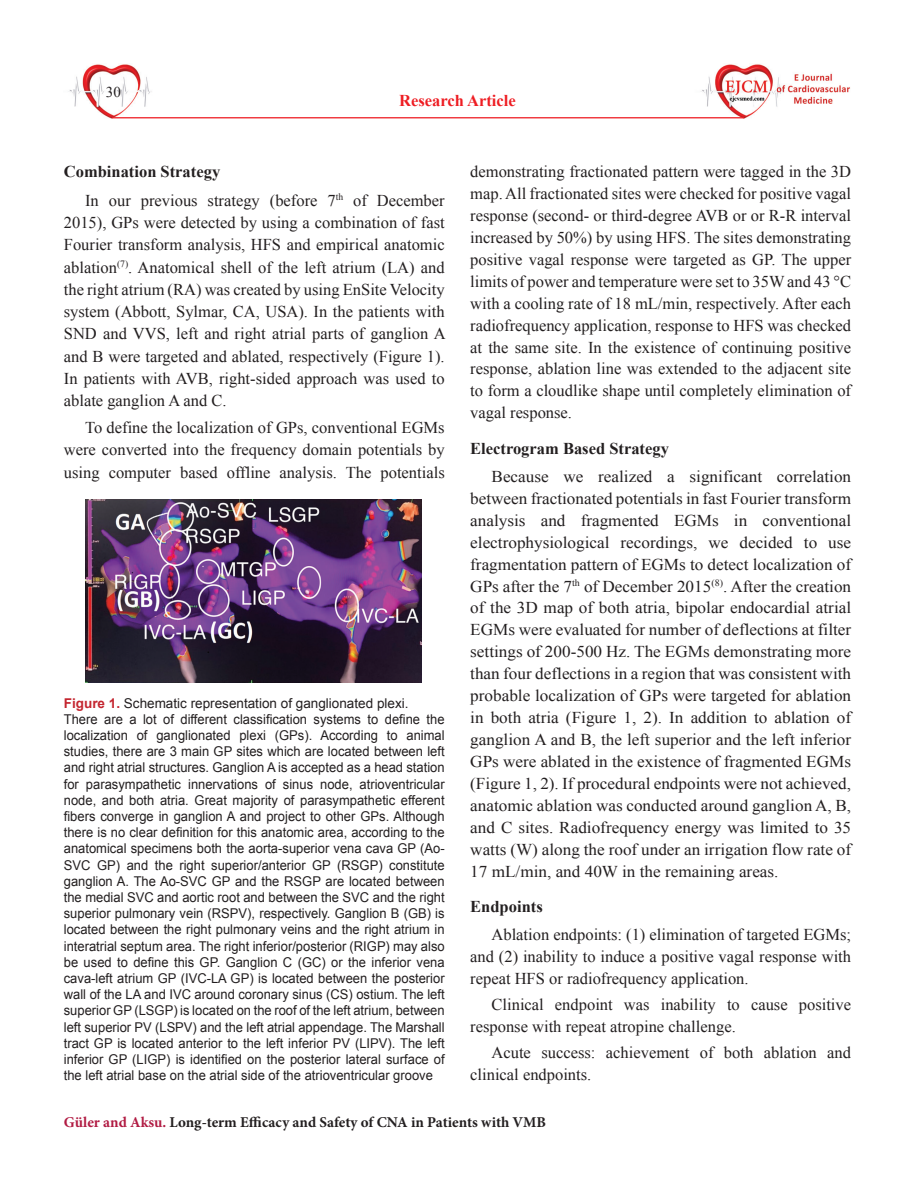
<style>
.page{position:relative;width:915px;height:1191px;background:#fff}
.page>*{position:absolute;margin:0;border:0;box-sizing:border-box;transform-origin:0 0}
.YAZI{font:16.5px/21.9px "Times New Roman";color:#231f20;text-align:justify}
.YAZI-2{font:16.5px/21.9px "Times New Roman";color:#231f20;text-align:justify;scale:1.04 1}
.BOLD{font:700 16.5px "Times New Roman";color:#231f20}
.t1{font:700 16.5px "Times New Roman";color:#ee1d23}
.t2{font:700 15px "Minion Pro";color:#231f20}
.t3{font:15px "Times New Roman";color:#231f20}
.RESİM-ALTI{font:13.5px/16.2px "Arial";color:#231f20;text-align:justify;scale:.96 1}
.RESİM-ALTI-2{font:13.5px "Arial";color:#231f20}
.s1{font-weight:700;color:#c42630}
.s2{color:#b11b43}
</style>
<div class="page">
<img style="left:694px;top:64px;width:156px;height:55px">
<img style="left:68px;top:64px;width:152px;height:55px">
<hr style="left:112px;top:117px;width:631px;height:1px;background:#ee1d23">
<img style="left:86px;top:500px;width:335px;height:182px">
<p class="t3" style="left:106px;top:82px;width:16px">30</p>
<p class="t1" style="left:399px;top:89px;width:118px">Research Article</p>
<p class="BOLD" style="left:64px;top:160px;width:158px">Combination Strategy</p>
<p class="YAZI" style="left:64px;top:189px;width:383px;line-height:22.4px;text-indent:21px">In our previous strategy (before 7<sup>th</sup> of December 2015), GPs were detected by using a combination of fast Fourier transform analysis, HFS and empirical anatomic ablation<sup>(7)</sup>. Anatomical shell of the left atrium (LA) and the right atrium (RA) was created by using EnSite Velocity system (Abbott, Sylmar, CA, USA). In the patients with SND and VVS, left and right atrial parts of ganglion A and B were targeted and ablated, respectively (Figure 1).<br>In patients with AVB, right-sided approach was used to ablate ganglion A and C.</p>
<p class="YAZI" style="left:64px;top:416px;width:382px;line-height:22.4px;text-indent:21px">To define the localization of GPs, conventional EGMs were converted into the frequency domain potentials by using computer based offline analysis. The potentials</p>
<p class="RESİM-ALTI-2" style="left:64px;top:694px;width:346px"><span class="s1">Figure 1.</span> Schematic representation of ganglionated plexi.</p>
<p class="RESİM-ALTI" style="left:64px;top:711px;width:398px">There are a lot of different classification systems to define the localization of ganglionated plexi (GPs). According to animal studies, there are 3 main GP sites which are located between left and right atrial structures. Ganglion A is accepted as a head station for parasympathetic innervations of sinus node, atrioventricular node, and both atria. Great majority of parasympathetic efferent fibers converge in ganglion A and project to other GPs. Although there is no clear definition for this anatomic area, according to the anatomical specimens both the aorta-superior vena cava GP (Ao-SVC GP) and the right superior/anterior GP (RSGP) constitute ganglion A. The Ao-SVC GP and the RSGP are located between the medial SVC and aortic root and between the SVC and the right superior pulmonary vein (RSPV), respectively. Ganglion B (GB) is located between the right pulmonary veins and the right atrium in interatrial septum area. The right inferior/posterior (RIGP) may also be used to define this GP. Ganglion C (GC) or the inferior vena cava-left atrium GP (IVC-LA GP) is located between the posterior wall of the LA and IVC around coronary sinus (CS) ostium. The left superior GP (LSGP) is located on the roof of the left atrium, between left superior PV (LSPV) and the left atrial appendage. The Marshall tract GP is located anterior to the left inferior PV (LIPV). The left inferior GP (LIGP) is identified on the posterior lateral surface of the left atrial base on the atrial side of the atrioventricular groove</p>
<p class="YAZI" style="left:470px;top:160px;width:382px">demonstrating fractionated pattern were tagged in the 3D map. All fractionated sites were checked for positive vagal response (second- or third-degree AVB or or R-R interval increased by 50%) by using HFS. The sites demonstrating positive vagal response were targeted as GP. The upper limits of power and temperature were set to 35W and 43 °C with a cooling rate of 18 mL/min, respectively. After each radiofrequency application, response to HFS was checked at the same site. In the existence of continuing positive response, ablation line was extended to the adjacent site to form a cloudlike shape until completely elimination of vagal response.</p>
<p class="BOLD" style="left:470px;top:437px;width:200px">Electrogram Based Strategy</p>
<p class="YAZI-2" style="left:470px;top:465px;width:368px;text-indent:21px">Because we realized a significant correlation between fractionated potentials in fast Fourier transform analysis and fragmented EGMs in conventional electrophysiological recordings, we decided to use fragmentation pattern of EGMs to detect localization of GPs after the 7<sup>th</sup> of December 2015<sup>(8)</sup>. After the creation of the 3D map of both atria, bipolar endocardial atrial EGMs were evaluated for number of deflections at filter settings of 200-500 Hz. The EGMs demonstrating more than four deflections in a region that was consistent with probable localization of GPs were targeted for ablation in both atria (Figure 1, 2). In addition to ablation of ganglion A and B, the left superior and the left inferior GPs were ablated in the existence of fragmented EGMs (Figure 1, 2). If procedural endpoints were not achieved, anatomic ablation was conducted around ganglion A, B, and C sites. Radiofrequency energy was limited to 35 watts (W) along the roof under an irrigation flow rate of 17 mL/min, and 40W in the remaining areas.</p>
<p class="BOLD" style="left:470px;top:895px;width:74px">Endpoints</p>
<p class="YAZI" style="left:470px;top:923px;width:382px;text-indent:21px">Ablation endpoints: (1) elimination of targeted EGMs; and (2) inability to induce a positive vagal response with repeat HFS or radiofrequency application.</p>
<p class="YAZI" style="left:470px;top:993px;width:382px;text-indent:21px">Clinical endpoint was inability to cause positive response with repeat atropine challenge.</p>
<p class="YAZI" style="left:470px;top:1041px;width:382px;text-indent:21px">Acute success: achievement of both ablation and clinical endpoints.</p>
<p class="t2" style="left:64px;top:1111px;width:483px"><span class="s2">Güler and Aksu.</span> Long-term Efficacy and Safety of CNA in Patients with VMB</p>
</div>
